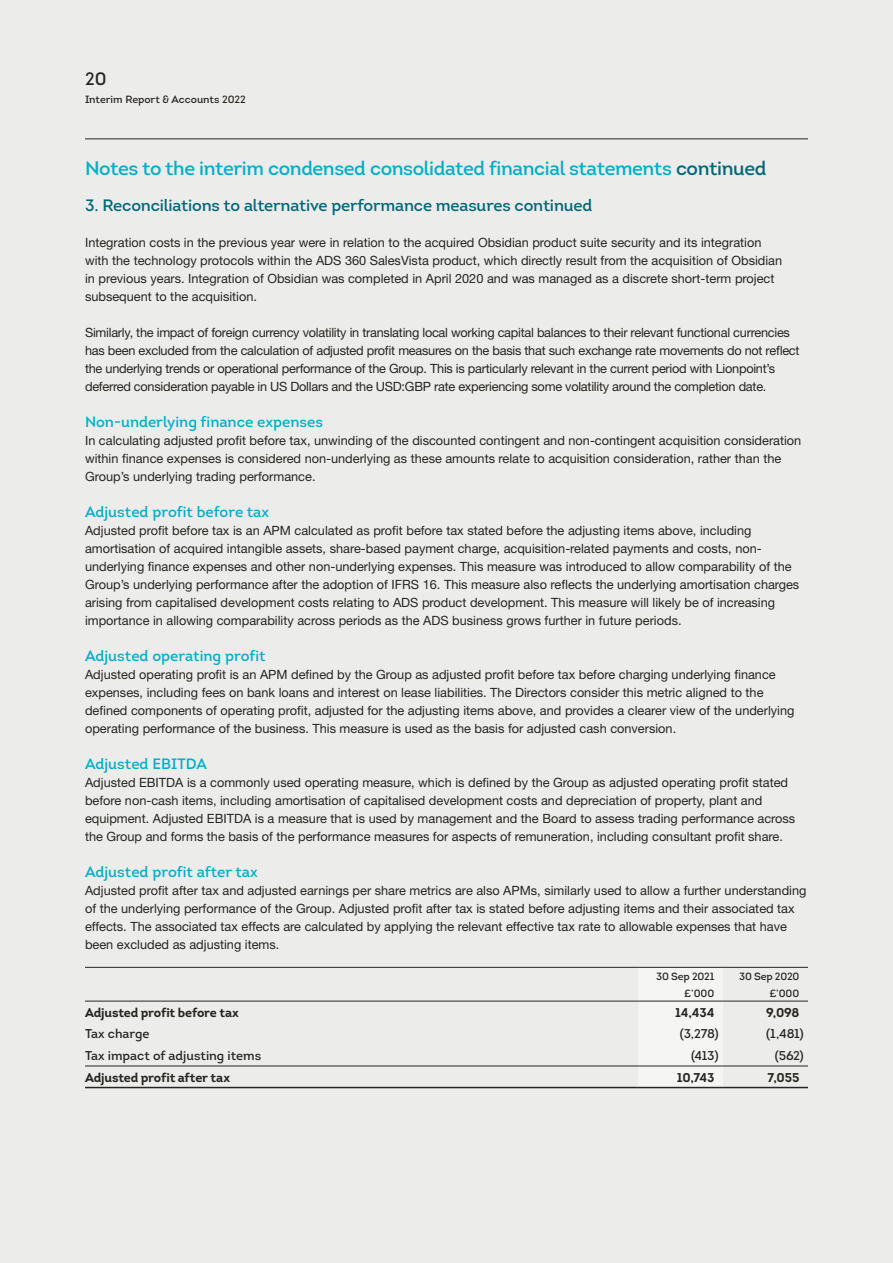
<style>
.page{position:relative;width:893px;height:1263px;background:#ececeb}
.page>*{position:absolute;margin:0;border:0;box-sizing:border-box;transform-origin:0 0}
.t1{font:19.5px "Intro";letter-spacing:-.02em;color:#00afca}
.t2{font:18px "Intro";color:#272520}
.t3{font:16.5px "Intro";letter-spacing:-.01em;color:#006778}
.t4{font:15px "Intro";color:#00afca}
.t5{font:12.75px/18px "Helvetica Neue LT Std";color:#272520}
.t6{font:12.75px/18px "Helvetica Neue LT Std";letter-spacing:-.02em;color:#272520}
.t7{font:700 12.75px "Intro";letter-spacing:-.015em;color:#272520}
.t8{font:12.75px "Intro";color:#272520}
.t9{font:10.5px "Intro";color:#272520}
.s1{color:#006778}
</style>
<div class="page">
<div style="left:638px;top:1000px;width:85px;height:87px;background:#f5f5f4"></div>
<hr style="left:85px;top:967px;width:553px;height:1px;background:#272520">
<hr style="left:723px;top:967px;width:85px;height:1px;background:#272520">
<hr style="left:638px;top:1001px;width:85px;height:1px;background:#272520">
<hr style="left:638px;top:967px;width:85px;height:1px;background:#272520">
<hr style="left:85px;top:1001px;width:553px;height:1px;background:#272520">
<hr style="left:723px;top:1001px;width:85px;height:1px;background:#272520">
<hr style="left:85px;top:1087px;width:553px;height:1px;background:#272520">
<hr style="left:638px;top:1087px;width:85px;height:1px;background:#272520">
<hr style="left:723px;top:1087px;width:85px;height:1px;background:#272520">
<hr style="left:723px;top:1066px;width:85px;height:1px;background:#272520">
<hr style="left:638px;top:1066px;width:85px;height:1px;background:#272520">
<hr style="left:85px;top:1066px;width:553px;height:1px;background:#272520">
<hr style="left:85px;top:139px;width:723px;height:1px;background:#272520">
<h2 class="t2" style="left:85px;top:67px;width:23px">20</h2>
<p class="t9" style="left:85px;top:93px;width:162px">Interim Report &amp; Accounts 2022</p>
<h1 class="t1" style="left:85px;top:156px;width:683px">Notes to the interim condensed consolidated financial statements <span class="s1">continued</span></h1>
<p class="t3" style="left:85px;top:195px;width:509px">3. Reconciliations to alternative performance measures continued</p>
<p class="t5" style="left:85px;top:233px;width:699px">Integration costs in the previous year were in relation to the acquired Obsidian product suite security and its integration with the technology protocols within the ADS 360 SalesVista product, which directly result from the acquisition of Obsidian in previous years. Integration of Obsidian was completed in April 2020 and was managed as a discrete short-term project subsequent to the acquisition.</p>
<p class="t6" style="left:85px;top:323px;width:716px">Similarly, the impact of foreign currency volatility in translating local working capital balances to their relevant functional currencies has been excluded from the calculation of adjusted profit measures on the basis that such exchange rate movements do not reflect the underlying trends or operational performance of the Group. This is particularly relevant in the current period with Lionpoint’s deferred consideration payable in US Dollars and the USD:GBP rate experiencing some volatility around the completion date.</p>
<p class="t4" style="left:85px;top:412px;width:239px">Non-underlying finance expenses</p>
<p class="t5" style="left:85px;top:431px;width:718px">In calculating adjusted profit before tax, unwinding of the discounted contingent and non-contingent acquisition consideration within finance expenses is considered non-underlying as these amounts relate to acquisition consideration, rather than the<br>Group’s underlying trading performance.</p>
<p class="t4" style="left:85px;top:502px;width:186px">Adjusted profit before tax</p>
<p class="t5" style="left:85px;top:521px;width:716px">Adjusted profit before tax is an APM calculated as profit before tax stated before the adjusting items above, including amortisation of acquired intangible assets, share-based payment charge, acquisition-related payments and costs, non&shy;underlying finance expenses and other non-underlying expenses. This measure was introduced to allow comparability of the Group’s underlying performance after the adoption of IFRS 16. This measure also reflects the underlying amortisation charges arising from capitalised development costs relating to ADS product development. This measure will likely be of increasing importance in allowing comparability across periods as the ADS business grows further in future periods.</p>
<p class="t4" style="left:85px;top:646px;width:182px">Adjusted operating profit</p>
<p class="t5" style="left:85px;top:665px;width:711px">Adjusted operating profit is an APM defined by the Group as adjusted profit before tax before charging underlying finance expenses, including fees on bank loans and interest on lease liabilities. The Directors consider this metric aligned to the defined components of operating profit, adjusted for the adjusting items above, and provides a clearer view of the underlying operating performance of the business. This measure is used as the basis for adjusted cash conversion.</p>
<p class="t4" style="left:85px;top:754px;width:123px">Adjusted EBITDA</p>
<p class="t5" style="left:85px;top:773px;width:712px">Adjusted EBITDA is a commonly used operating measure, which is defined by the Group as adjusted operating profit stated before non-cash items, including amortisation of capitalised development costs and depreciation of property, plant and equipment. Adjusted EBITDA is a measure that is used by management and the Board to assess trading performance across the Group and forms the basis of the performance measures for aspects of remuneration, including consultant profit share.</p>
<p class="t4" style="left:85px;top:862px;width:174px">Adjusted profit after tax</p>
<p class="t5" style="left:85px;top:881px;width:723px">Adjusted profit after tax and adjusted earnings per share metrics are also APMs, similarly used to allow a further understanding of the underlying performance of the Group. Adjusted profit after tax is stated before adjusting items and their associated tax effects. The associated tax effects are calculated by applying the relevant effective tax rate to allowable expenses that have been excluded as adjusting items.</p>
<p class="t9" style="left:656px;top:969px;width:60px">30 Sep 2021</p>
<p class="t9" style="left:739px;top:969px;width:62px">30 Sep 2020</p>
<p class="t9" style="left:684px;top:986px;width:32px">£’000</p>
<p class="t9" style="left:769px;top:986px;width:32px">£’000</p>
<p class="t7" style="left:85px;top:1004px;width:155px">Adjusted profit before tax</p>
<p class="t7" style="left:675px;top:1004px;width:41px">14,434</p>
<p class="t7" style="left:766px;top:1004px;width:35px">9,098</p>
<p class="t8" style="left:85px;top:1026px;width:66px">Tax charge</p>
<p class="t8" style="left:680px;top:1026px;width:40px">(3,278)</p>
<p class="t8" style="left:766px;top:1026px;width:39px">(1,481)</p>
<p class="t8" style="left:85px;top:1047px;width:178px">Tax impact of adjusting items</p>
<p class="t8" style="left:691px;top:1047px;width:29px">(413)</p>
<p class="t8" style="left:775px;top:1047px;width:30px">(562)</p>
<p class="t7" style="left:85px;top:1069px;width:146px">Adjusted profit after tax</p>
<p class="t7" style="left:677px;top:1069px;width:39px">10,743</p>
<p class="t7" style="left:768px;top:1069px;width:33px">7,055</p>
</div>
